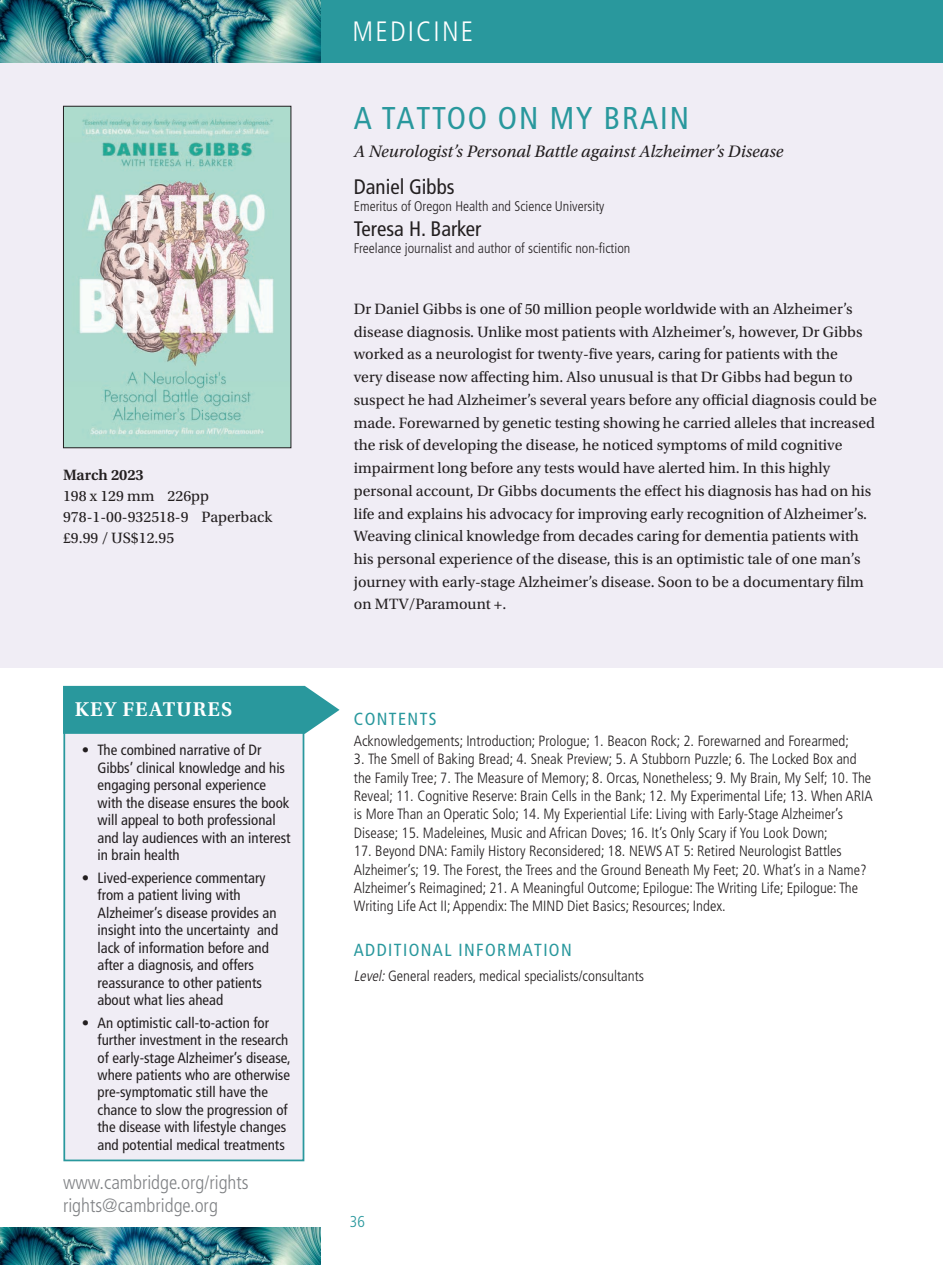
<style>
.page{position:relative;width:943px;height:1265px;background:#fff}
.page>*{position:absolute;margin:0;border:0;box-sizing:border-box;transform-origin:0 0}
.t1{font:condensed 31.5px "Frutiger LTACE";letter-spacing:.06em;color:#29989d}
.t2{font:300 condensed 28px "Frutiger LTACE";letter-spacing:.08em;color:#fff}
.t3{font:condensed 21px "Frutiger LTACE";color:#231f20}
.t4{font:600 21px "Utopia Std";letter-spacing:.05em;color:#fff}
.t5{font:300 condensed 19.25px/22.8px "Frutiger LTACE";color:#808285}
.t6{font:italic 17.5px "Utopia Std";color:#231f20}
.t7{font:condensed 17.5px "Frutiger LTACE";letter-spacing:.08em;color:#29989d}
.t8{font:15.75px/22.8px "Utopia Std";color:#231f20}
.t9{font:600 15.75px "Utopia Std";color:#231f20}
.t10{font:300 condensed 15.75px "Frutiger LTACE";color:#29989d}
.t11{font:300 condensed 14.88px/18.4px "Frutiger LTACE";color:#231f20}
.t12{font:condensed 14.88px/17.5px "Frutiger LTACE";color:#231f20}
.t13{font:300 condensed 14px "Frutiger LTACE";color:#231f20}
.s1{font-style:italic}
</style>
<div class="page">
<img style="left:0;top:1228px;width:320px;height:37px">
<div style="left:0;top:0;width:943px;height:667px;background:#f0edf5"></div>
<svg style="left:159px;top:0;width:784px;height:62px;background:#31979b"></svg>
<img style="left:65px;top:108px;width:224px;height:338px">
<div style="left:63px;top:106px;width:228px;height:342px;border:1px solid #231f20"></div>
<div style="left:63px;top:698px;width:241px;height:463px;background:#f0edf5;border:2px solid #29989d"></div>
<svg style="left:63px;top:686px;width:276px;height:48px;background:#359ea2"></svg>
<p class="t9" style="left:63px;top:466px;width:82px">March 2023</p>
<p class="t8" style="left:63px;top:486px;width:211px;line-height:21px">198 x 129 mm 226pp<br>978-1-00-932518-9 Paperback £9.99 / US$12.95</p>
<h3 class="t4" style="left:75px;top:697px;width:159px">KEY FEATURES</h3>
<p class="t12" style="left:98px;top:741px;width:195px;text-indent:-16px">• The combined narrative of Dr<br>Gibbs’ clinical knowledge and his engaging personal experience with the disease ensures the book will appeal to both professional and lay audiences with an interest in brain health</p>
<p class="t12" style="left:98px;top:869px;width:182px;text-indent:-16px">• Lived-experience commentary from a patient living with<br>Alzheimer’s disease provides an insight into the uncertainty and lack of information before and after a diagnosis, and offers reassurance to other patients about what lies ahead</p>
<p class="t12" style="left:98px;top:1014px;width:194px;text-indent:-16px">• An optimistic call-to-action for further investment in the research of early-stage Alzheimer’s disease, where patients who are otherwise pre-symptomatic still have the chance to slow the progression of the disease with lifestyle changes and potential medical treatments</p>
<p class="t5" style="left:63px;top:1171px;width:187px">www.cambridge.org/rights rights@cambridge.org</p>
<h2 class="t2" style="left:350px;top:15px;width:194px">RUNNING HEAD</h2>
<h2 class="t2" style="left:352px;top:15px;width:122px">MEDICINE</h2>
<h1 class="t1" style="left:354px;top:100px;width:337px">A TATTOO ON MY BRAIN</h1>
<p class="t6" style="left:354px;top:142px;width:431px">A Neurologist’s Personal Battle against Alzheimer’s Disease</p>
<h3 class="t3" style="left:354px;top:175px;width:102px">Daniel Gibbs</h3>
<p class="t13" style="left:354px;top:198px;width:252px">Emeritus of Oregon Health and Science University</p>
<h3 class="t3" style="left:354px;top:216px;width:129px">Teresa H. Barker</h3>
<p class="t13" style="left:354px;top:240px;width:278px">Freelance journalist and author of scientific non-fiction</p>
<p class="t8" style="left:354px;top:298px;width:524px">Dr Daniel Gibbs is one of 50 million people worldwide with an Alzheimer’s disease diagnosis. Unlike most patients with Alzheimer’s, however, Dr Gibbs worked as a neurologist for twenty-five years, caring for patients with the<br>very disease now affecting him. Also unusual is that Dr Gibbs had begun to suspect he had Alzheimer’s several years before any official diagnosis could be made. Forewarned by genetic testing showing he carried alleles that increased the risk of developing the disease, he noticed symptoms of mild cognitive impairment long before any tests would have alerted him. In this highly personal account, Dr Gibbs documents the effect his diagnosis has had on his life and explains his advocacy for improving early recognition of Alzheimer’s.<br>Weaving clinical knowledge from decades caring for dementia patients with his personal experience of the disease, this is an optimistic tale of one man’s journey with early-stage Alzheimer’s disease. Soon to be a documentary film on MTV/Paramount +.</p>
<p class="t7" style="left:354px;top:709px;width:84px">CONTENTS</p>
<p class="t11" style="left:354px;top:732px;width:496px">Acknowledgements; Introduction; Prologue; 1. Beacon Rock; 2. Forewarned and Forearmed;</p>
<p class="t11" style="left:354px;top:750px;width:520px">3. The Smell of Baking Bread; 4. Sneak Preview; 5. A Stubborn Puzzle; 6. The Locked Box and the Family Tree; 7. The Measure of Memory; 8. Orcas, Nonetheless; 9. My Brain, My Self; 10. The Reveal; 11. Cognitive Reserve: Brain Cells in the Bank; 12. My Experimental Life; 13. When ARIA is More Than an Operatic Solo; 14. My Experiential Life: Living with Early-Stage Alzheimer’s Disease; 15. Madeleines, Music and African Doves; 16. It’s Only Scary if You Look Down;</p>
<p class="t11" style="left:354px;top:842px;width:514px">17. Beyond DNA: Family History Reconsidered; 18. NEWS AT 5: Retired Neurologist Battles Alzheimer’s; 19. The Forest, the Trees and the Ground Beneath My Feet; 20. What’s in a Name?<br>Alzheimer’s Reimagined; 21. A Meaningful Outcome; Epilogue: The Writing Life; Epilogue: The Writing Life Act II; Appendix: The MIND Diet Basics; Resources; Index.</p>
<p class="t7" style="left:354px;top:939px;width:219px">ADDITIONAL INFORMATION</p>
<p class="t11" style="left:354px;top:967px;width:292px"><span class="s1">Level:</span>General readers, medical specialists/consultants</p>
<p class="t10" style="left:350px;top:1213px;width:17px">36</p>
</div>
